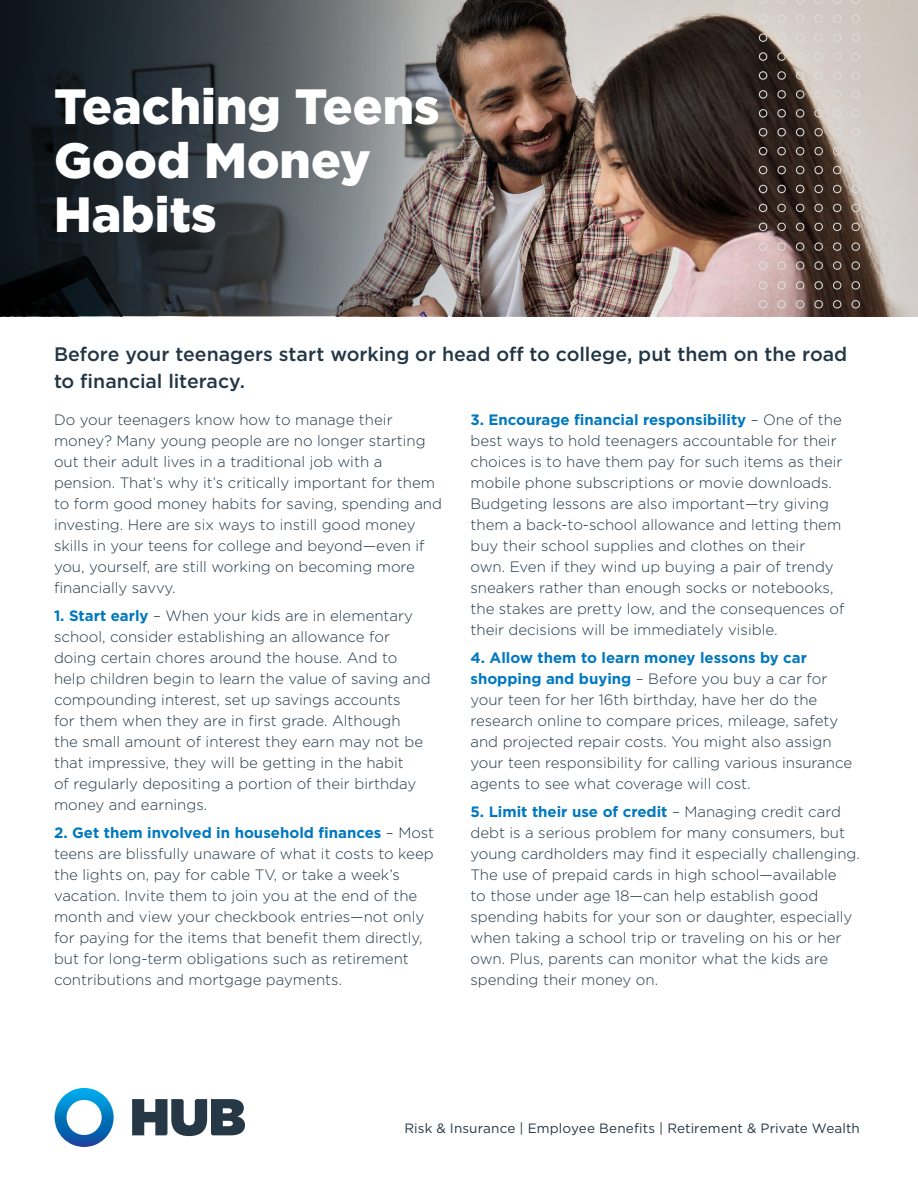
<style>
.page{position:relative;width:918px;height:1188px;background:#fff}
.page>*{position:absolute;margin:0;border:0;box-sizing:border-box;transform-origin:0 0}
.t1{font:900 49.5px/54px "Gotham";color:#fff}
._05_Body_Intro_12_16pt{font:500 19.5px/27px "Gotham";color:#233645}
.Body_Copy{font:300 15px/21px "Gotham";color:#233645}
.Section_Titles{font:13.5px "Gotham";letter-spacing:.01em;color:#263845}
.s1{font-weight:700;color:#0078c0}
</style>
<div class="page">
<img style="left:733px;top:0;width:185px;height:316px">
<svg style="left:132px;top:1099px;width:113px;height:37px"></svg>
<svg style="left:55px;top:1088px;width:59px;height:59px"></svg>
<img style="left:0;top:0;width:733px;height:316px">
<svg style="left:759px;top:0;width:8px;height:4px"></svg>
<svg style="left:777px;top:0;width:9px;height:4px"></svg>
<svg style="left:796px;top:0;width:8px;height:4px"></svg>
<svg style="left:814px;top:0;width:9px;height:4px"></svg>
<svg style="left:833px;top:0;width:8px;height:4px"></svg>
<svg style="left:851px;top:0;width:9px;height:4px"></svg>
<svg style="left:759px;top:14px;width:8px;height:9px"></svg>
<svg style="left:777px;top:14px;width:9px;height:9px"></svg>
<svg style="left:796px;top:14px;width:8px;height:9px"></svg>
<svg style="left:814px;top:14px;width:9px;height:9px"></svg>
<svg style="left:833px;top:14px;width:8px;height:9px"></svg>
<svg style="left:851px;top:15px;width:9px;height:8px"></svg>
<svg style="left:759px;top:33px;width:8px;height:9px"></svg>
<svg style="left:777px;top:33px;width:9px;height:9px"></svg>
<svg style="left:796px;top:33px;width:8px;height:9px"></svg>
<svg style="left:814px;top:33px;width:9px;height:9px"></svg>
<svg style="left:833px;top:33px;width:8px;height:9px"></svg>
<svg style="left:851px;top:33px;width:9px;height:9px"></svg>
<svg style="left:759px;top:52px;width:8px;height:9px"></svg>
<svg style="left:777px;top:52px;width:9px;height:9px"></svg>
<svg style="left:796px;top:52px;width:8px;height:9px"></svg>
<svg style="left:814px;top:52px;width:9px;height:9px"></svg>
<svg style="left:833px;top:52px;width:8px;height:9px"></svg>
<svg style="left:851px;top:52px;width:9px;height:9px"></svg>
<svg style="left:759px;top:71px;width:8px;height:9px"></svg>
<svg style="left:777px;top:71px;width:9px;height:9px"></svg>
<svg style="left:796px;top:71px;width:8px;height:9px"></svg>
<svg style="left:814px;top:71px;width:9px;height:9px"></svg>
<svg style="left:833px;top:71px;width:8px;height:9px"></svg>
<svg style="left:851px;top:71px;width:9px;height:9px"></svg>
<svg style="left:759px;top:90px;width:8px;height:9px"></svg>
<svg style="left:777px;top:90px;width:9px;height:9px"></svg>
<svg style="left:796px;top:90px;width:8px;height:9px"></svg>
<svg style="left:814px;top:90px;width:9px;height:9px"></svg>
<svg style="left:833px;top:90px;width:8px;height:9px"></svg>
<svg style="left:851px;top:90px;width:9px;height:9px"></svg>
<svg style="left:759px;top:109px;width:8px;height:9px"></svg>
<svg style="left:777px;top:109px;width:9px;height:9px"></svg>
<svg style="left:796px;top:109px;width:8px;height:9px"></svg>
<svg style="left:814px;top:109px;width:9px;height:9px"></svg>
<svg style="left:833px;top:109px;width:8px;height:9px"></svg>
<svg style="left:851px;top:109px;width:9px;height:9px"></svg>
<svg style="left:759px;top:128px;width:8px;height:8px"></svg>
<svg style="left:777px;top:128px;width:9px;height:8px"></svg>
<svg style="left:796px;top:128px;width:8px;height:8px"></svg>
<svg style="left:814px;top:128px;width:9px;height:8px"></svg>
<svg style="left:833px;top:128px;width:8px;height:8px"></svg>
<svg style="left:851px;top:128px;width:9px;height:8px"></svg>
<svg style="left:759px;top:147px;width:8px;height:8px"></svg>
<svg style="left:777px;top:147px;width:9px;height:8px"></svg>
<svg style="left:796px;top:147px;width:8px;height:8px"></svg>
<svg style="left:814px;top:147px;width:9px;height:8px"></svg>
<svg style="left:833px;top:147px;width:8px;height:8px"></svg>
<svg style="left:851px;top:147px;width:9px;height:8px"></svg>
<svg style="left:759px;top:166px;width:8px;height:8px"></svg>
<svg style="left:777px;top:166px;width:9px;height:8px"></svg>
<svg style="left:796px;top:166px;width:8px;height:8px"></svg>
<svg style="left:814px;top:166px;width:9px;height:8px"></svg>
<svg style="left:833px;top:166px;width:8px;height:8px"></svg>
<svg style="left:851px;top:166px;width:9px;height:8px"></svg>
<svg style="left:759px;top:185px;width:8px;height:8px"></svg>
<svg style="left:777px;top:185px;width:9px;height:8px"></svg>
<svg style="left:796px;top:185px;width:8px;height:8px"></svg>
<svg style="left:814px;top:185px;width:9px;height:8px"></svg>
<svg style="left:833px;top:185px;width:8px;height:8px"></svg>
<svg style="left:851px;top:185px;width:9px;height:8px"></svg>
<svg style="left:759px;top:204px;width:8px;height:8px"></svg>
<svg style="left:777px;top:204px;width:9px;height:8px"></svg>
<svg style="left:796px;top:204px;width:8px;height:8px"></svg>
<svg style="left:814px;top:204px;width:9px;height:8px"></svg>
<svg style="left:833px;top:204px;width:8px;height:8px"></svg>
<svg style="left:851px;top:204px;width:9px;height:8px"></svg>
<svg style="left:759px;top:223px;width:8px;height:8px"></svg>
<svg style="left:777px;top:223px;width:9px;height:8px"></svg>
<svg style="left:796px;top:223px;width:8px;height:8px"></svg>
<svg style="left:814px;top:223px;width:9px;height:8px"></svg>
<svg style="left:833px;top:223px;width:8px;height:8px"></svg>
<svg style="left:851px;top:223px;width:9px;height:8px"></svg>
<svg style="left:759px;top:242px;width:8px;height:9px"></svg>
<svg style="left:777px;top:242px;width:9px;height:9px"></svg>
<svg style="left:796px;top:242px;width:8px;height:9px"></svg>
<svg style="left:814px;top:242px;width:9px;height:9px"></svg>
<svg style="left:833px;top:242px;width:8px;height:9px"></svg>
<svg style="left:851px;top:242px;width:9px;height:9px"></svg>
<svg style="left:759px;top:261px;width:8px;height:9px"></svg>
<svg style="left:777px;top:261px;width:9px;height:9px"></svg>
<svg style="left:796px;top:261px;width:8px;height:9px"></svg>
<svg style="left:814px;top:261px;width:9px;height:9px"></svg>
<svg style="left:833px;top:261px;width:8px;height:9px"></svg>
<svg style="left:851px;top:261px;width:9px;height:9px"></svg>
<svg style="left:759px;top:281px;width:8px;height:9px"></svg>
<svg style="left:777px;top:281px;width:9px;height:9px"></svg>
<svg style="left:796px;top:281px;width:8px;height:9px"></svg>
<svg style="left:814px;top:281px;width:9px;height:9px"></svg>
<svg style="left:833px;top:281px;width:8px;height:9px"></svg>
<svg style="left:851px;top:281px;width:9px;height:9px"></svg>
<svg style="left:759px;top:300px;width:8px;height:9px"></svg>
<svg style="left:777px;top:300px;width:9px;height:9px"></svg>
<svg style="left:796px;top:300px;width:8px;height:9px"></svg>
<svg style="left:814px;top:300px;width:9px;height:9px"></svg>
<svg style="left:833px;top:300px;width:8px;height:9px"></svg>
<svg style="left:851px;top:300px;width:9px;height:9px"></svg>
<p class="t1" style="left:54px;top:79px;width:387px">Teaching Teens<br>Good Money<br>Habits</p>
<p class="_05_Body_Intro_12_16pt" style="left:54px;top:340px;width:795px">Before your teenagers start working or head off to college, put them on the road to financial literacy.</p>
<p class="Body_Copy" style="left:54px;top:409px;width:390px">Do your teenagers know how to manage their money? Many young people are no longer starting out their adult lives in a traditional job with a pension. That’s why it’s critically important for them to form good money habits for saving, spending and investing. Here are six ways to instill good money skills in your teens for college and beyond—even if you, yourself, are still working on becoming more financially savvy.</p>
<p class="Body_Copy" style="left:54px;top:605px;width:378px"><span class="s1">1. Start early</span> – When your kids are in elementary school, consider establishing an allowance for doing certain chores around the house. And to help children begin to learn the value of saving and compounding interest, set up savings accounts<br>for them when they are in first grade. Although<br>the small amount of interest they earn may not be that impressive, they will be getting in the habit<br>of regularly depositing a portion of their birthday money and earnings.</p>
<p class="Body_Copy" style="left:54px;top:821px;width:382px"><span class="s1">2. Get them involved in household finances</span> – Most teens are blissfully unaware of what it costs to keep the lights on, pay for cable TV, or take a week’s vacation. Invite them to join you at the end of the month and view your checkbook entries—not only for paying for the items that benefit them directly, but for long-term obligations such as retirement contributions and mortgage payments.</p>
<p class="Body_Copy" style="left:470px;top:409px;width:376px"><span class="s1">3. Encourage financial responsibility</span> – One of the best ways to hold teenagers accountable for their choices is to have them pay for such items as their mobile phone subscriptions or movie downloads.<br>Budgeting lessons are also important—try giving them a back-to-school allowance and letting them buy their school supplies and clothes on their<br>own. Even if they wind up buying a pair of trendy sneakers rather than enough socks or notebooks, the stakes are pretty low, and the consequences of their decisions will be immediately visible.</p>
<p class="Body_Copy" style="left:470px;top:647px;width:383px"><span class="s1">4. Allow them to learn money lessons by car shopping and buying</span> – Before you buy a car for your teen for her 16th birthday, have her do the research online to compare prices, mileage, safety and projected repair costs. You might also assign your teen responsibility for calling various insurance agents to see what coverage will cost.</p>
<p class="Body_Copy" style="left:470px;top:800px;width:391px"><span class="s1">5. Limit their use of credit</span> – Managing credit card debt is a serious problem for many consumers, but young cardholders may find it especially challenging.<br>The use of prepaid cards in high school—available<br>to those under age 18—can help establish good spending habits for your son or daughter, especially when taking a school trip or traveling on his or her own. Plus, parents can monitor what the kids are spending their money on.</p>
<p class="Section_Titles" style="left:404px;top:1120px;width:457px">Risk &amp; Insurance | Employee Benefits | Retirement &amp; Private Wealth</p>
</div>
